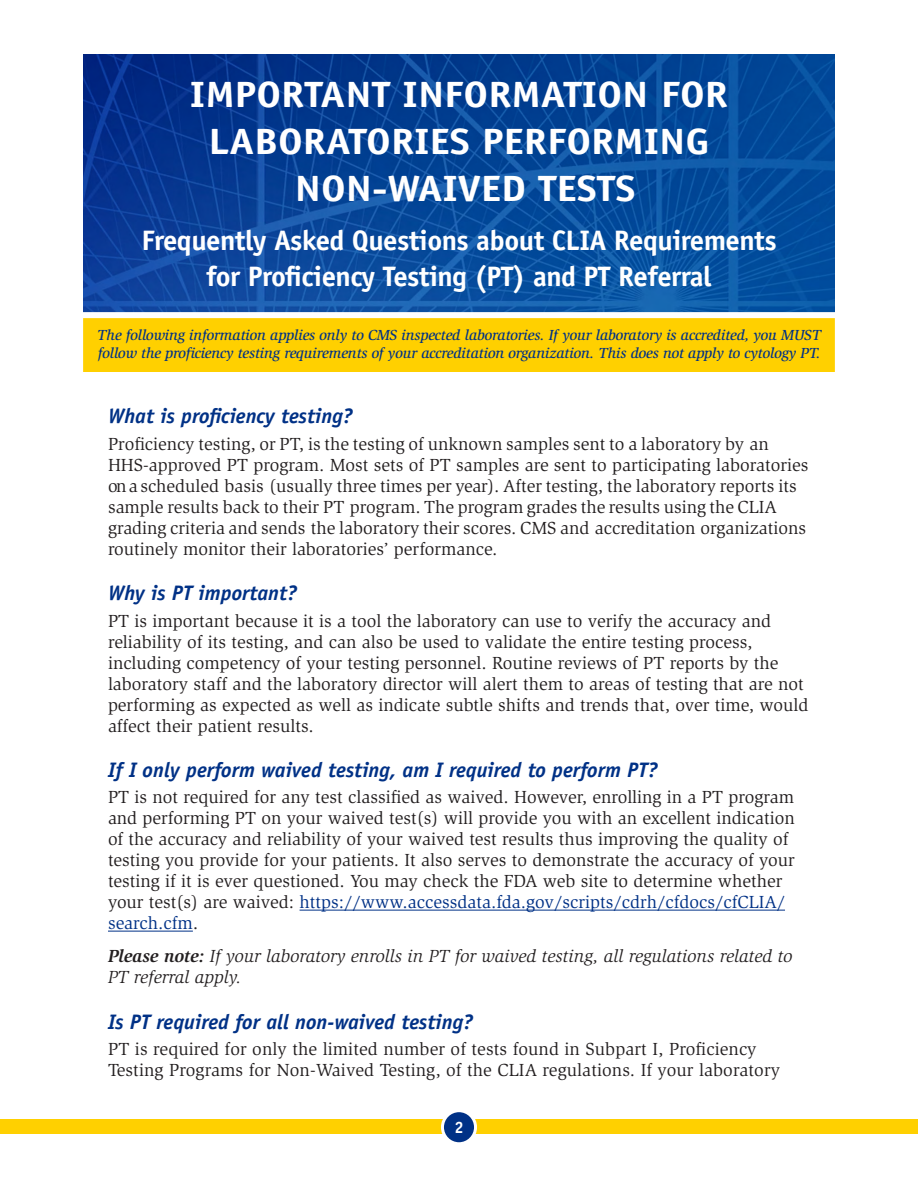
<style>
.page{position:relative;width:918px;height:1188px;background:#fff}
.page>*{position:absolute;margin:0;border:0;box-sizing:border-box;transform-origin:0 0}
.t1{font:700 36.6px/46.8px "Officina Sans Std";color:#fff;text-align:center;scale:1.14 1}
.t2{font:700 28.2px/36px "Officina Sans Std";letter-spacing:-.02em;color:#fff;text-align:center}
.t3{font:italic 700 21px "Officina Sans Std";color:#003186}
.Body_copy{font:18px/21px "Slimbach Std";color:#231f20}
.Body_Text{font:18px/21px "Slimbach Std";color:#231f20}
.Body_copy-2{font:italic 18px/21px "Slimbach Std";color:#231f20}
.t4{font:700 16.5px "Officina Sans Std";color:#fff}
.t5{font:italic 500 15px/18px "Slimbach Std";letter-spacing:-.01em;color:#003186}
.s1{color:#003186}
.s2{font-weight:700}
</style>
<div class="page">
<div style="left:0;top:1120px;width:918px;height:14px;background:#ffd000"></div>
<div style="left:442px;top:1111px;width:34px;height:33px;background:#003186;border-radius:50%"></div>
<div style="left:441px;top:1109px;width:36px;height:36px;border:3px solid #fff;border-radius:50%"></div>
<img style="left:83px;top:54px;width:752px;height:258px">
<div style="left:77px;top:312px;width:764px;height:66px;background:#ffd000;border:6px solid #fff"></div>
<hr style="left:300px;top:910px;width:485px;height:1px;background:#003186">
<hr style="left:108px;top:931px;width:85px;height:1px;background:#003186">
<h1 class="t1" style="left:190px;top:71px;width:473px">IMPORTANT INFORMATION FOR<br>LABORATORIES PERFORMING<br>NON-WAIVED TESTS</h1>
<h2 class="t2" style="left:141px;top:222px;width:637px">Frequently Asked Questions about CLIA Requirements for Proficiency Testing (PT) and PT Referral</h2>
<p class="t5" style="left:97px;top:326px;width:726px">The following information applies only to CMS inspected laboratories. If your laboratory is accredited, you MUST follow the proficiency testing requirements of your accreditation organization. This does not apply to cytology PT.</p>
<h3 class="t3" style="left:108px;top:404px;width:246px">What is proficiency testing?</h3>
<p class="Body_Text" style="left:108px;top:433px;width:702px">Proficiency testing, or PT, is the testing of unknown samples sent to a laboratory by an HHS-approved PT program. Most sets of PT samples are sent to participating laboratories on a scheduled basis (usually three times per year). After testing, the laboratory reports its sample results back to their PT program. The program grades the results using the CLIA grading criteria and sends the laboratory their scores. CMS and accreditation organizations routinely monitor their laboratories’ performance.</p>
<h3 class="t3" style="left:108px;top:580px;width:191px">Why is PT important?</h3>
<p class="Body_copy" style="left:108px;top:610px;width:702px">PT is important because it is a tool the laboratory can use to verify the accuracy and reliability of its testing, and can also be used to validate the entire testing process, including competency of your testing personnel. Routine reviews of PT reports by the laboratory staff and the laboratory director will alert them to areas of testing that are not performing as expected as well as indicate subtle shifts and trends that, over time, would affect their patient results.</p>
<h3 class="t3" style="left:108px;top:757px;width:551px">If I only perform waived testing, am I required to perform PT?</h3>
<p class="Body_copy" style="left:108px;top:787px;width:688px">PT is not required for any test classified as waived. However, enrolling in a PT program and performing PT on your waived test(s) will provide you with an excellent indication of the accuracy and reliability of your waived test results thus improving the quality of testing you provide for your patients. It also serves to demonstrate the accuracy of your testing if it is ever questioned. You may check the FDA web site to determine whether your test(s) are waived: <span class="s1">https://www.accessdata.fda.gov/scripts/cdrh/cfdocs/cfCLIA/ search.cfm</span>.</p>
<p class="Body_copy-2" style="left:108px;top:946px;width:686px"><span class="s2">Please note:</span> If your laboratory enrolls in PT for waived testing, all regulations related to<br>PT referral apply.</p>
<h3 class="t3" style="left:108px;top:1009px;width:366px">Is PT required for all non-waived testing?</h3>
<p class="Body_copy" style="left:108px;top:1039px;width:674px">PT is required for only the limited number of tests found in Subpart I, Proficiency<br>Testing Programs for Non-Waived Testing, of the CLIA regulations. If your laboratory</p>
<p class="t4" style="left:454px;top:1117px;width:11px">2</p>
</div>
